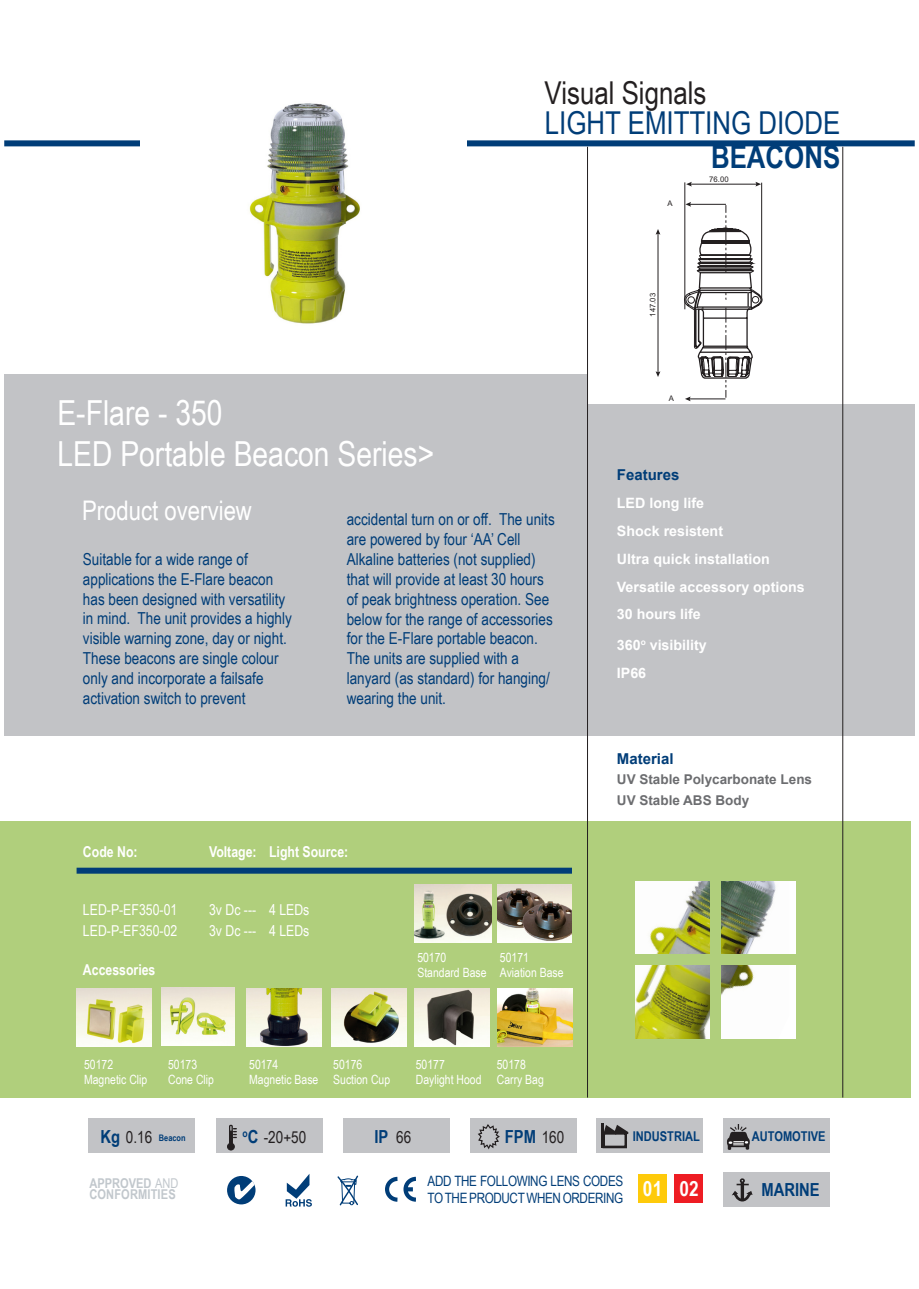
<style>
.page{position:relative;width:919px;height:1289px;background:#fff}
.page>*{position:absolute;margin:0;border:0;box-sizing:border-box;transform-origin:0 0}
.t1{font:34.5px "Arial Narrow";color:#fff}
.t2{font:31.5px "Arial Narrow";color:#003d78}
.t3{font:31.5px "Arial Narrow";color:#231f20}
.t4{font:700 31.5px "Arial Narrow";color:#003d78}
.t5{font:27px "Arial Narrow";color:#fff}
.t6{font:700 21px "Arial Narrow";color:#fff}
.Icon_Legends_Blue_Te{font:700 18px "Arial Narrow";color:#003d78}
.t7{font:16.5px/19.8px "Arial Narrow";color:#003d78}
.Icon_Legends_Blue_Te-2{font:16.5px "Arial Narrow";color:#231f20}
.Icon_Legends_Black_T{font:16.5px "Arial Narrow";color:#231f20}
.t8{font:15px "Arial Narrow";color:#fff}
.t9{font:700 15px "Arial Narrow";color:#fff}
.t10{font:700 15px "Arial";color:#003d78}
.Features_Text_White{font:700 14.25px "Arial";color:#fff}
.t11{font:14.25px/17.1px "Arial Narrow";letter-spacing:-.025em;color:#003d78}
.t12{font:700 13.5px "Arial";color:#6c6d70}
.t13{font:700 13.5px "Arial Narrow";letter-spacing:.01em;color:#c1c7cc}
.Icon_Legends_Blue_Te-3{font:700 13.5px "Arial Narrow";color:#003d78}
.t14{font:12.75px/15px "Arial Narrow";color:#fff}
.Icon_Legends_Blue_Te-4{font:700 10.5px "Arial Narrow";color:#003d78}
.Icon_Legends_Black_T-2{font:700 9px "Arial Narrow";color:#003d78}
.t15{font:7.65px "Arial";color:#231f20}
.s1{font-weight:700;font-size:18px;color:#003d78}
.s2{font-size:18px}
.s3{font-weight:400;font-size:16.5px;color:#231f20}
.s4{font-weight:400}
</style>
<div class="page">
<div style="left:596px;top:1118px;width:107px;height:34px;background:#c2c3c6"></div>
<div style="left:470px;top:1118px;width:106px;height:34px;background:#c2c3c6"></div>
<div style="left:343px;top:1118px;width:106px;height:34px;background:#c2c3c6"></div>
<div style="left:216px;top:1118px;width:106px;height:34px;background:#c2c3c6"></div>
<div style="left:89px;top:1118px;width:106px;height:34px;background:#c2c3c6"></div>
<div style="left:4px;top:140px;width:910px;height:6px;background:#003d78"></div>
<div style="left:0;top:820px;width:910px;height:277px;background:#b0cf7c"></div>
<div style="left:555px;top:404px;width:359px;height:332px;background:#c2c3c6"></div>
<div style="left:4px;top:374px;width:583px;height:362px;background:#c2c3c6"></div>
<div style="left:77px;top:867px;width:499px;height:6px;background:#003d78"></div>
<svg style="left:563px;top:812px;width:310px;height:286px"></svg>
<img style="left:634px;top:880px;width:155px;height:158px">
<div style="left:638px;top:1174px;width:29px;height:28px;background:#feca0a"></div>
<div style="left:674px;top:1174px;width:29px;height:28px;background:#ee1d23"></div>
<div style="left:723px;top:1118px;width:106px;height:34px;background:#c2c3c6"></div>
<div style="left:723px;top:1171px;width:106px;height:34px;background:#c2c3c6"></div>
<div style="left:227px;top:1175px;width:28px;height:29px;background:#003d78;border-radius:50%"></div>
<svg style="left:234px;top:1181px;width:20px;height:18px"></svg>
<svg style="left:337px;top:1175px;width:21px;height:30px"></svg>
<svg style="left:385px;top:1176px;width:31px;height:26px"></svg>
<svg style="left:285px;top:1174px;width:27px;height:32px"></svg>
<svg style="left:478px;top:1124px;width:22px;height:25px"></svg>
<div style="left:227px;top:1143px;width:7px;height:6px;background:#231f20;border-radius:50%"></div>
<div style="left:227px;top:1142px;width:8px;height:8px;border:1px solid #231f20;border-radius:50%"></div>
<div style="left:229px;top:1124px;width:4px;height:20px;border:1px solid #231f20"></div>
<svg style="left:229px;top:1127px;width:7px;height:19px"></svg>
<svg style="left:603px;top:1123px;width:25px;height:12px"></svg>
<div style="left:602px;top:1131px;width:25px;height:17px;border:3px solid #231f20"></div>
<hr style="left:601px;top:1123px;width:2px;height:24px;background:#231f20">
<svg style="left:732px;top:1178px;width:20px;height:23px"></svg>
<svg style="left:727px;top:1124px;width:22px;height:25px"></svg>
<div style="left:140px;top:77px;width:326px;height:289px;background:#fff"></div>
<img style="left:497px;top:884px;width:75px;height:58px">
<img style="left:161px;top:987px;width:74px;height:58px">
<img style="left:414px;top:988px;width:75px;height:58px">
<img style="left:246px;top:988px;width:75px;height:58px">
<img style="left:331px;top:988px;width:75px;height:58px">
<div style="left:796px;top:839px;width:78px;height:234px;background:#b0cf7c"></div>
<div style="left:602px;top:1038px;width:233px;height:59px;background:#b0cf7c"></div>
<div style="left:572px;top:859px;width:62px;height:215px;background:#b0cf7c"></div>
<div style="left:603px;top:820px;width:239px;height:60px;background:#b0cf7c"></div>
<div style="left:710px;top:871px;width:10px;height:187px;background:#b0cf7c"></div>
<div style="left:597px;top:954px;width:236px;height:10px;background:#b0cf7c"></div>
<img style="left:497px;top:988px;width:75px;height:58px">
<img style="left:77px;top:988px;width:75px;height:58px">
<hr style="left:587px;top:147px;width:1px;height:950px;background:#231f20">
<hr style="left:842px;top:147px;width:1px;height:950px;background:#231f20">
<img style="left:249px;top:103px;width:111px;height:221px">
<hr style="left:684px;top:182px;width:1px;height:127px;background:#231f20">
<hr style="left:690px;top:184px;width:67px;height:1px;background:#231f20">
<svg style="left:755px;top:182px;width:6px;height:4px"></svg>
<svg style="left:686px;top:182px;width:5px;height:4px"></svg>
<hr style="left:657px;top:233px;width:1px;height:140px;background:#231f20">
<svg style="left:655px;top:229px;width:5px;height:6px"></svg>
<svg style="left:655px;top:371px;width:5px;height:6px"></svg>
<svg style="left:684px;top:202px;width:78px;height:199px"></svg>
<hr style="left:761px;top:183px;width:1px;height:115px;background:#231f20">
<img style="left:414px;top:884px;width:77px;height:58px">
<p class="t3" style="left:544px;top:70px;width:163px">Visual Signals</p>
<p class="t2" style="left:545px;top:100px;width:297px">LIGHT EMITTING DIODE</p>
<p class="t4" style="left:711px;top:133px;width:131px">BEACONS</p>
<p class="t1" style="left:57px;top:387px;width:167px">E-Flare - 350</p>
<p class="t1" style="left:57px;top:429px;width:378px">LED Portable Beacon Series&gt;</p>
<p class="t5" style="left:82px;top:491px;width:171px">Product overview</p>
<p class="t7" style="left:83px;top:548px;width:166px">Suitable for a wide range of</p>
<p class="t7" style="left:83px;top:568px;width:210px">applications the E-Flare beacon has been designed with versatility in mind. The unit provides a highly visible warning zone, day or night.<br>These beacons are single colour only and incorporate a failsafe</p>
<p class="t7" style="left:83px;top:687px;width:164px">activation switch to prevent</p>
<p class="t7" style="left:347px;top:509px;width:209px">accidental turn on or off. The units are powered by four ‘AA’ Cell</p>
<p class="t7" style="left:347px;top:548px;width:199px">Alkaline batteries (not supplied) that will provide at least 30 hours</p>
<p class="t7" style="left:347px;top:588px;width:208px">of peak brightness operation. See below for the range of accessories for the E-Flare portable beacon.<br>The units are supplied with a lanyard (as standard) for hanging/ wearing the unit.</p>
<p class="t9" style="left:83px;top:840px;width:56px">Code No:</p>
<p class="t9" style="left:209px;top:840px;width:141px">Voltage: Light Source:</p>
<p class="t8" style="left:83px;top:898px;width:96px">LED-P-EF350-01</p>
<p class="t8" style="left:209px;top:898px;width:102px">3v Dc --- 4 LEDs</p>
<p class="t8" style="left:83px;top:919px;width:96px">LED-P-EF350-02</p>
<p class="t8" style="left:209px;top:919px;width:102px">3v Dc --- 4 LEDs</p>
<p class="t9" style="left:83px;top:957px;width:74px">Accessories</p>
<p class="t14" style="left:417px;top:949px;width:31px">50170</p>
<p class="t14" style="left:417px;top:949px;width:148px;text-indent:83px">50171<br>Standard Base Aviation Base</p>
<p class="t14" style="left:84px;top:1056px;width:31px">50172</p>
<p class="t14" style="left:168px;top:1056px;width:31px">50173</p>
<p class="t14" style="left:249px;top:1056px;width:31px">50174</p>
<p class="t14" style="left:333px;top:1056px;width:31px">50176</p>
<p class="t14" style="left:416px;top:1056px;width:31px">50177</p>
<p class="t14" style="left:497px;top:1056px;width:31px">50178</p>
<p class="t14" style="left:84px;top:1071px;width:65px">Magnetic Clip</p>
<p class="t14" style="left:168px;top:1071px;width:47px">Cone Clip</p>
<p class="t14" style="left:249px;top:1071px;width:142px">Magnetic Base Suction Cup</p>
<p class="t14" style="left:416px;top:1071px;width:130px">Daylight Hood Carry Bag</p>
<p class="t15" style="left:667px;top:199px;width:7px">A</p>
<p class="t15" style="left:648px;top:316px;width:25px;rotate:-90deg">147.03</p>
<p class="t15" style="left:668px;top:393px;width:7px">A</p>
<p class="t15" style="left:709px;top:175px;width:21px">76.00</p>
<p class="t10" style="left:617px;top:465px;width:64px">Features</p>
<p class="Features_Text_White" style="left:617px;top:494px;width:89px">LED long life</p>
<p class="Features_Text_White" style="left:617px;top:521px;width:108px">Shock resistent</p>
<p class="Features_Text_White" style="left:617px;top:549px;width:154px">Ultra quick installation</p>
<p class="Features_Text_White" style="left:617px;top:577px;width:189px">Versatile accessory options</p>
<p class="Features_Text_White" style="left:617px;top:605px;width:85px">30 hours life</p>
<p class="Features_Text_White" style="left:617px;top:635px;width:91px">360<sup>o</sup> visibility</p>
<p class="Features_Text_White" style="left:617px;top:663px;width:31px">IP66</p>
<p class="t10" style="left:617px;top:748px;width:58px">Material</p>
<p class="t12" style="left:617px;top:770px;width:197px">UV Stable Polycarbonate Lens</p>
<p class="t12" style="left:617px;top:791px;width:134px">UV Stable ABS Body</p>
<p class="Icon_Legends_Blue_Te-2" style="left:100px;top:1124px;width:53px"><span class="s1">Kg</span> 0.16</p>
<p class="Icon_Legends_Blue_Te-4" style="left:242px;top:1124px;width:17px">o<span class="s2">C</span></p>
<p class="Icon_Legends_Black_T" style="left:264px;top:1124px;width:44px">-20+50</p>
<p class="Icon_Legends_Blue_Te" style="left:374px;top:1122px;width:38px">IP <span class="s3">66</span></p>
<p class="Icon_Legends_Blue_Te" style="left:505px;top:1122px;width:61px">FPM <span class="s3">160</span></p>
<p class="Icon_Legends_Blue_Te-3" style="left:632px;top:1125px;width:69px">INDUSTRIAL</p>
<p class="Icon_Legends_Black_T-2" style="left:159px;top:1130px;width:28px">Beacon</p>
<p class="Icon_Legends_Blue_Te-3" style="left:751px;top:1125px;width:75px">AUTOMOTIVE</p>
<p class="t13" style="left:89px;top:1173px;width:91px">APPROVED <span class="s4">AND</span></p>
<p class="t13" style="left:89px;top:1183px;width:88px">CONFORMITIES</p>
<p class="t11" style="left:427px;top:1171px;width:197px">ADD THE FOLLOWING LENS CODES<br>TO THE PRODUCT WHEN ORDERING</p>
<p class="t6" style="left:643px;top:1172px;width:21px">01</p>
<p class="t6" style="left:679px;top:1172px;width:21px">02</p>
<p class="Icon_Legends_Blue_Te" style="left:761px;top:1175px;width:60px">MARINE</p>
</div>
